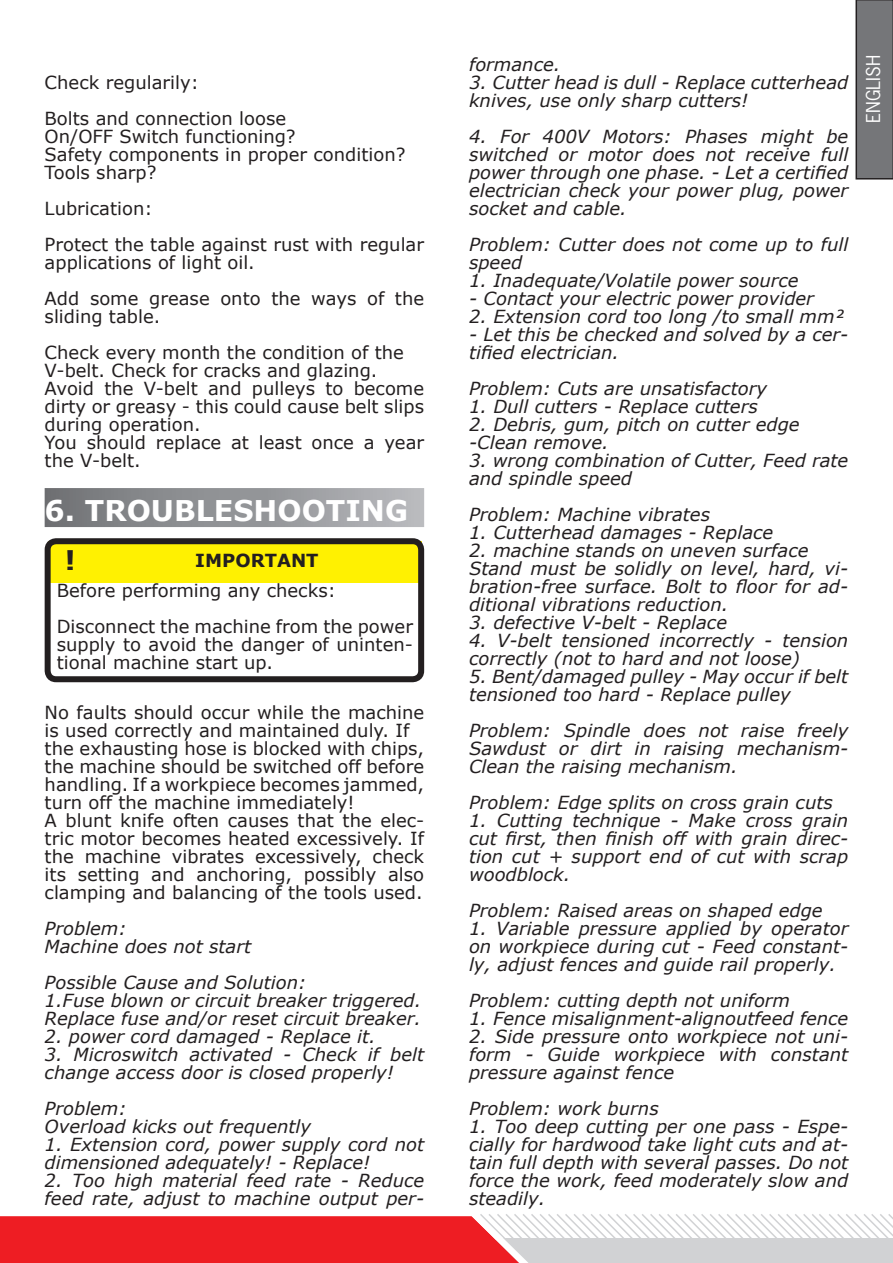
<style>
.page{position:relative;width:893px;height:1263px;background:#fff}
.page>*{position:absolute;margin:0;border:0;box-sizing:border-box;transform-origin:0 0}
.t1{font:700 28.5px "Verdana";color:#fff}
.t2{font:700 27px "Verdana";color:#231f20}
.t3{font:italic 18px/18px "Verdana";color:#231f20}
.t4{font:18px/18px "Verdana";color:#231f20}
.t5{font:700 18px "Verdana";color:#231f20}
.t6{font:18px "News Gothic Std";color:#fff}
</style>
<div class="page">
<svg style="left:0;top:1214px;width:893px;height:49px"></svg>
<svg style="left:855px;top:0;width:38px;height:180px"></svg>
<div style="left:45px;top:488px;width:379px;height:39px;background:linear-gradient(to right,#717376,#b6b8bb)"></div>
<div style="left:49px;top:541px;width:373px;height:41px;background:#fff101"></div>
<div style="left:45px;top:538px;width:379px;height:144px;border:6px solid #231f20;border-radius:9px"></div>
<p class="t4" style="left:45px;top:64px;width:243px;line-height:36px">Check regularily:<br>Bolts and connection loose</p>
<p class="t4" style="left:45px;top:127px;width:362px">On/OFF Switch functioning?<br>Safety components in proper condition?<br>Tools sharp?</p>
<p class="t4" style="left:45px;top:190px;width:381px;line-height:36px">Lubrication:<br>Protect the table against rust with regular</p>
<p class="t4" style="left:45px;top:244px;width:381px;line-height:36px">applications of light oil.<br>Add some grease onto the ways of the</p>
<p class="t4" style="left:45px;top:298px;width:361px;line-height:36px">sliding table.<br>Check every month the condition of the</p>
<p class="t4" style="left:45px;top:361px;width:381px">V-belt. Check for cracks and glazing.<br>Avoid the V-belt and pulleys to become dirty or greasy - this could cause belt slips during operation.<br>You should replace at least once a year the V-belt.</p>
<h1 class="t1" style="left:45px;top:492px;width:365px">6. TROUBLESHOOTING</h1>
<h2 class="t2" style="left:65px;top:543px;width:12px">!</h2>
<p class="t5" style="left:195px;top:549px;width:125px">IMPORTANT</p>
<p class="t4" style="left:57px;top:572px;width:358px;line-height:36px">Before performing any checks:<br>Disconnect the machine from the power</p>
<p class="t4" style="left:57px;top:635px;width:358px">supply to avoid the danger of uninten&shy;tional machine start up.</p>
<p class="t4" style="left:45px;top:702px;width:381px">No faults should occur while the machine is used correctly and maintained duly. If the exhausting hose is blocked with chips, the machine should be switched off before handling. If a workpiece becomes jammed, turn off the machine immediately!<br>A blunt knife often causes that the elec&shy;tric motor becomes heated excessively. If the machine vibrates excessively, check its setting and anchoring, possibly also clamping and balancing of the tools used.</p>
<p class="t3" style="left:45px;top:918px;width:208px">Problem:<br>Machine does not start</p>
<p class="t3" style="left:45px;top:972px;width:378px">Possible Cause and Solution:<br>1.Fuse blown or circuit breaker triggered.<br>Replace fuse and/or reset circuit breaker.</p>
<p class="t3" style="left:45px;top:1026px;width:333px">2. power cord damaged - Replace it.</p>
<p class="t3" style="left:45px;top:1044px;width:381px">3. Microswitch activated - Check if belt change access door is closed properly!</p>
<p class="t3" style="left:45px;top:1098px;width:268px">Problem:<br>Overload kicks out frequently</p>
<p class="t3" style="left:45px;top:1134px;width:381px">1. Extension cord, power supply cord not dimensioned adequately! - Replace!</p>
<p class="t3" style="left:45px;top:1170px;width:381px">2. Too high material feed rate - Reduce feed rate, adjust to machine output per-</p>
<p class="t3" style="left:469px;top:55px;width:93px">formance.</p>
<p class="t3" style="left:469px;top:73px;width:381px">3. Cutter head is dull - Replace cutterhead knives, use only sharp cutters!</p>
<p class="t3" style="left:469px;top:127px;width:381px;text-align:justify">4. For 400V Motors: Phases might be switched or motor does not receive full power through one phase. - Let a certified electrician check your power plug, power socket and cable.</p>
<p class="t3" style="left:469px;top:235px;width:381px">Problem: Cutter does not come up to full speed</p>
<p class="t3" style="left:469px;top:271px;width:331px">1. Inadequate/Volatile power source</p>
<p class="t3" style="left:469px;top:289px;width:346px">- Contact your electric power provider</p>
<p class="t3" style="left:469px;top:307px;width:377px">2. Extension cord too long /to small mm²</p>
<p class="t3" style="left:469px;top:325px;width:381px">- Let this be checked and solved by a cer&shy;tified electrician.</p>
<p class="t3" style="left:469px;top:379px;width:299px">Problem: Cuts are unsatisfactory</p>
<p class="t3" style="left:469px;top:397px;width:290px">1. Dull cutters - Replace cutters</p>
<p class="t3" style="left:469px;top:415px;width:332px">2. Debris, gum, pitch on cutter edge -Clean remove.</p>
<p class="t3" style="left:469px;top:451px;width:381px">3. wrong combination of Cutter, Feed rate and spindle speed</p>
<p class="t3" style="left:469px;top:505px;width:243px">Problem: Machine vibrates</p>
<p class="t3" style="left:469px;top:523px;width:306px">1. Cutterhead damages - Replace</p>
<p class="t3" style="left:469px;top:541px;width:381px">2. machine stands on uneven surface Stand must be solidly on level, hard, vi&shy;bration-free surface. Bolt to floor for ad&shy;ditional vibrations reduction.</p>
<p class="t3" style="left:469px;top:613px;width:260px">3. defective V-belt - Replace</p>
<p class="t3" style="left:469px;top:631px;width:381px">4. V-belt tensioned incorrectly - tension correctly (not to hard and not loose)</p>
<p class="t3" style="left:469px;top:667px;width:381px">5. Bent/damaged pulley - May occur if belt tensioned too hard - Replace pulley</p>
<p class="t3" style="left:469px;top:721px;width:381px;text-align:justify">Problem: Spindle does not raise freely Sawdust or dirt in raising mechanism-Clean the raising mechanism.</p>
<p class="t3" style="left:469px;top:793px;width:365px">Problem: Edge splits on cross grain cuts</p>
<p class="t3" style="left:469px;top:811px;width:381px;text-align:justify">1. Cutting technique - Make cross grain cut first, then finish off with grain direc&shy;tion cut + support end of cut with scrap woodblock.</p>
<p class="t3" style="left:469px;top:901px;width:355px">Problem: Raised areas on shaped edge</p>
<p class="t3" style="left:469px;top:919px;width:381px;text-align:justify">1. Variable pressure applied by operator on workpiece during cut - Feed constant&shy;ly, adjust fences and guide rail properly.</p>
<p class="t3" style="left:469px;top:991px;width:323px">Problem: cutting depth not uniform</p>
<p class="t3" style="left:469px;top:1009px;width:381px">1. Fence misalignment-alignoutfeed fence</p>
<p class="t3" style="left:469px;top:1027px;width:381px;text-align:justify">2. Side pressure onto workpiece not uni&shy;form - Guide workpiece with constant pressure against fence</p>
<p class="t3" style="left:469px;top:1099px;width:191px">Problem: work burns</p>
<p class="t3" style="left:469px;top:1117px;width:381px;text-align:justify">1. Too deep cutting per one pass - Espe&shy;cially for hardwood take light cuts and at&shy;tain full depth with several passes. Do not force the work, feed moderately slow and steadily.</p>
<p class="t6" style="left:862px;top:123px;width:69px;rotate:-90deg">ENGLISH</p>
</div>
